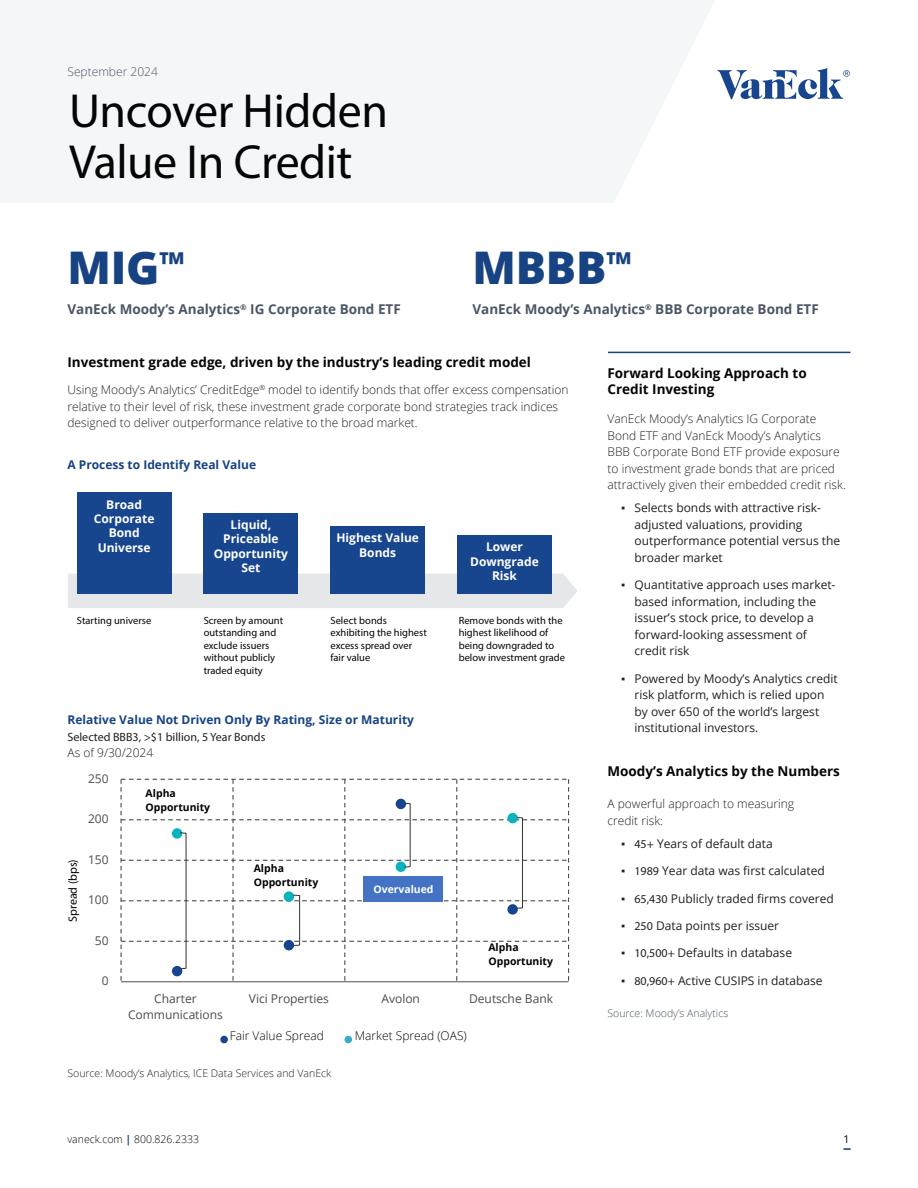
<style>
.page{position:relative;width:918px;height:1188px;background:#fff}
.page>*{position:absolute;margin:0;border:0;box-sizing:border-box;transform-origin:0 0}
.Header_1{font:48px/51px "Myriad Pro";letter-spacing:-.01em;color:#050505}
.ETF-Ticker{font:800 45px "Open Sans";letter-spacing:-.005em;color:#174383}
.Header_3{font:700 13.5px/16.2px "Open Sans";color:#050505}
.ETF-Fund_Name{font:700 13.5px "Open Sans";color:#4b5666}
.t1{font:12px/16.5px "Open Sans";color:#231f20}
.Body_Copy{font:300 12px/16.5px "Open Sans";color:#231f20}
.Body_Copy-2{font:700 12px/14.4px "Open Sans";color:#fff;text-align:center}
.Graph_Titles{font:700 12px "Open Sans";color:#174383}
.t2{font:12px/16.4px "Open Sans";letter-spacing:-.005em;color:#4d4d4f;text-align:center}
.Body_Copy_Bold{font:12px "Myriad Pro";color:#231f20}
.Body_Copy-3{font:300 12px "Open Sans";color:#050505}
.Date{font:300 12px "Open Sans";color:#4b5666}
.Body_Copy_Bold-2{font:12px "Myriad Pro";color:#050505}
.Body_Copy-4{font:10.5px/12.6px "Myriad Pro";color:#050505}
.Disclosure{font:300 10.5px "Open Sans";color:#231f20}
.t3{font:700 10.5px/14.4px "Open Sans";color:#000}
.Table___Right_Hand_Call_Out{font:300 10.5px "Open Sans";color:#050505}
.Disclosure-2{font:300 10.5px "Open Sans";color:#4b5666}
.t4{font:700 10.5px "Open Sans";color:#fff}
.s1{font-family:"Arial"}
.s2{font-weight:700;color:#174383}
.s3{font-family:"Myriad Pro"}
</style>
<div class="page">
<svg style="left:0;top:0;width:715px;height:203px;fill:#f4f7f8"></svg>
<svg style="left:717px;top:68px;width:133px;height:31px"></svg>
<hr style="left:608px;top:352px;width:242px;height:1px;background:#174383">
<div style="left:68px;top:574px;width:509px;height:34px;background:#e6e7e9"></div>
<div style="left:77px;top:493px;width:94px;height:101px;background:#17468f"></div>
<div style="left:204px;top:513px;width:94px;height:81px;background:#17468f"></div>
<div style="left:330px;top:526px;width:95px;height:68px;background:#17468f"></div>
<div style="left:457px;top:536px;width:95px;height:58px;background:#17468f"></div>
<div style="left:220px;top:1036px;width:8px;height:7px;background:#1a4490;border-radius:50%"></div>
<div style="left:345px;top:1036px;width:7px;height:7px;background:#37adc3;border-radius:50%"></div>
<svg style="left:121px;top:779px;width:448px;height:203px"></svg>
<div style="left:363px;top:877px;width:80px;height:25px;background:#4472c4"></div>
<p class="Date" style="left:68px;top:63px;width:92px">September 2024</p>
<p class="Header_1" style="left:69px;top:85px;width:321px">Uncover Hidden<br>Value In Credit</p>
<p class="ETF-Ticker" style="left:68px;top:233px;width:119px">MIG<sup>™</sup></p>
<p class="ETF-Ticker" style="left:472px;top:233px;width:160px">MBBB<sup>™</sup></p>
<p class="ETF-Fund_Name" style="left:68px;top:300px;width:335px">VanEck Moody’s Analytics<sup>®</sup> IG Corporate Bond ETF</p>
<p class="ETF-Fund_Name" style="left:472px;top:300px;width:348px">VanEck Moody’s Analytics<sup>®</sup> BBB Corporate Bond ETF</p>
<p class="Header_3" style="left:68px;top:354px;width:465px">Investment grade edge, driven by the industry’s leading credit model</p>
<p class="Header_3" style="left:608px;top:365px;width:201px">Forward Looking Approach to<br>Credit Investing</p>
<p class="Body_Copy" style="left:68px;top:381px;width:503px">Using Moody’s Analytics’ CreditEdge<sup>®</sup> model to identify bonds that offer excess compensation relative to their level of risk, these investment grade corporate bond strategies track indices designed to deliver outperformance relative to the broad market.</p>
<p class="Body_Copy" style="left:608px;top:410px;width:240px">VanEck Moody’s Analytics IG Corporate Bond ETF and VanEck Moody’s Analytics BBB Corporate Bond ETF provide exposure to investment grade bonds that are priced attractively given their embedded credit risk.</p>
<p class="t1" style="left:634px;top:500px;width:207px;text-indent:-14px"><span class="s1">▪</span> Selects bonds with attractive risk&shy;adjusted valuations, providing outperformance potential versus the broader market</p>
<p class="t1" style="left:634px;top:576px;width:202px;text-indent:-14px"><span class="s1">▪</span> Quantitative approach uses market&shy;based information, including the issuer’s stock price, to develop a forward-looking assessment of credit risk</p>
<p class="t1" style="left:634px;top:670px;width:205px;text-indent:-14px"><span class="s1">▪</span> Powered by Moody’s Analytics credit risk platform, which is relied upon by over 650 of the world’s largest institutional investors.</p>
<p class="Graph_Titles" style="left:68px;top:456px;width:190px">A Process to Identify Real Value</p>
<p class="Body_Copy-2" style="left:94px;top:497px;width:62px">Broad<br>Corporate<br>Bond<br>Universe</p>
<p class="Body_Copy-2" style="left:214px;top:517px;width:76px">Liquid,<br>Priceable<br>Opportunity<br>Set</p>
<p class="Body_Copy-2" style="left:336px;top:530px;width:84px">Highest Value<br>Bonds</p>
<p class="Body_Copy-2" style="left:470px;top:540px;width:70px">Lower<br>Downgrade<br>Risk</p>
<p class="Body_Copy-4" style="left:77px;top:614px;width:76px">Starting universe</p>
<p class="Body_Copy-4" style="left:204px;top:614px;width:81px">Screen by amount outstanding and exclude issuers without publicly traded equity</p>
<p class="Body_Copy-4" style="left:330px;top:614px;width:98px">Select bonds exhibiting the highest excess spread over fair value</p>
<p class="Body_Copy-4" style="left:459px;top:614px;width:108px">Remove bonds with the highest likelihood of being downgraded to below investment grade</p>
<p class="Graph_Titles" style="left:68px;top:711px;width:348px">Relative Value Not Driven Only By Rating, Size or Maturity</p>
<p class="Body_Copy_Bold" style="left:68px;top:729px;width:199px">Selected BBB3, &gt;$1 billion, 5 Year Bonds</p>
<p class="Body_Copy" style="left:68px;top:744px;width:87px">As of 9/30/2024</p>
<p class="t2" style="left:88px;top:770px;width:22px">250</p>
<p class="t2" style="left:88px;top:810px;width:22px">200</p>
<p class="Body_Copy_Bold-2" style="left:65px;top:922px;width:64px;rotate:-90deg">Spread (bps)</p>
<p class="t2" style="left:88px;top:851px;width:22px">150</p>
<p class="t2" style="left:88px;top:891px;width:22px">100</p>
<p class="t2" style="left:95px;top:932px;width:15px">50</p>
<p class="t2" style="left:102px;top:972px;width:8px">0</p>
<p class="t3" style="left:146px;top:785px;width:66px">Alpha<br>Opportunity</p>
<p class="t3" style="left:254px;top:860px;width:66px">Alpha<br>Opportunity</p>
<p class="t4" style="left:373px;top:882px;width:62px">Overvalued</p>
<p class="t3" style="left:488px;top:940px;width:66px">Alpha<br>Opportunity</p>
<p class="t2" style="left:128px;top:990px;width:96px">Charter<br>Communications</p>
<p class="t2" style="left:249px;top:990px;width:82px">Vici Properties</p>
<p class="t2" style="left:382px;top:990px;width:40px">Avolon</p>
<p class="t2" style="left:469px;top:990px;width:85px">Deutsche Bank</p>
<p class="Body_Copy-3" style="left:230px;top:1028px;width:96px">Fair Value Spread</p>
<p class="Body_Copy-3" style="left:355px;top:1028px;width:113px">Market Spread (OAS)</p>
<p class="Disclosure" style="left:68px;top:1066px;width:265px">Source: Moody’s Analytics, ICE Data Services and VanEck</p>
<p class="Table___Right_Hand_Call_Out" style="left:68px;top:1132px;width:133px">vaneck.com <span class="s2">|</span> 800.826.2333</p>
<p class="Header_3" style="left:608px;top:763px;width:234px">Moody’s Analytics by the Numbers</p>
<p class="Body_Copy" style="left:608px;top:796px;width:188px">A powerful approach to measuring credit risk:</p>
<p class="t1" style="left:621px;top:835px;width:153px"><span class="s1">▪</span> <span class="s3">45+</span> Years of default data</p>
<p class="t1" style="left:621px;top:863px;width:205px"><span class="s1">▪</span> <span class="s3">1989</span> Year data was first calculated</p>
<p class="t1" style="left:621px;top:890px;width:214px"><span class="s1">▪</span> <span class="s3">65,430</span> Publicly traded firms covered</p>
<p class="t1" style="left:621px;top:917px;width:160px"><span class="s1">▪</span> <span class="s3">250</span> Data points per issuer</p>
<p class="t1" style="left:621px;top:944px;width:173px"><span class="s1">▪</span> <span class="s3">10,500+</span> Defaults in database</p>
<p class="t1" style="left:621px;top:972px;width:203px"><span class="s1">▪</span> <span class="s3">80,960+</span> Active CUSIPS in database</p>
<p class="Disclosure-2" style="left:608px;top:1006px;width:122px">Source: Moody’s Analytics</p>
<p class="Table___Right_Hand_Call_Out" style="left:844px;top:1132px;width:7px">1</p>
</div>
